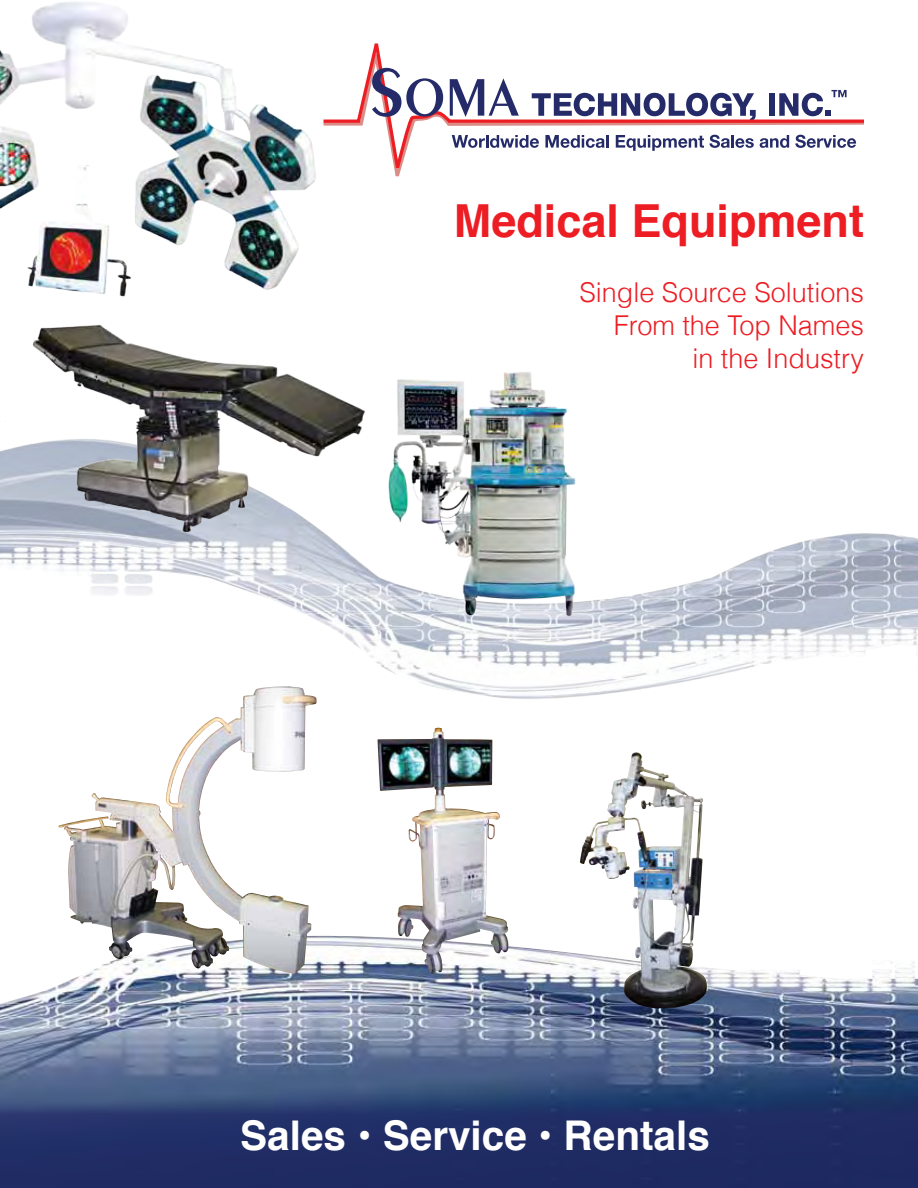
<style>
.page{position:relative;width:918px;height:1188px;background:#fff}
.page>*{position:absolute;margin:0;border:0;box-sizing:border-box;transform-origin:0 0}
.t1{font:700 45.6px "Helvetica";color:#ed1d24}
.t2{font:700 40.95px "Helvetica";color:#fff}
.t3{font:300 27.3px/32.8px "Helvetica";color:#ed1d24;text-align:right}
</style>
<div class="page">
<img style="left:0;top:447px;width:918px;height:283px">
<img style="left:0;top:910px;width:918px;height:184px">
<img style="left:0;top:2px;width:324px;height:295px">
<img style="left:58px;top:687px;width:222px;height:282px">
<svg style="left:324px;top:43px;width:540px;height:133px"></svg>
<svg style="left:372px;top:68px;width:71px;height:49px"></svg>
<svg style="left:450px;top:78px;width:69px;height:39px"></svg>
<svg style="left:779px;top:90px;width:68px;height:26px"></svg>
<svg style="left:452px;top:135px;width:87px;height:13px"></svg>
<svg style="left:545px;top:135px;width:64px;height:13px"></svg>
<svg style="left:616px;top:135px;width:138px;height:16px"></svg>
<svg style="left:760px;top:135px;width:29px;height:13px"></svg>
<svg style="left:795px;top:135px;width:61px;height:13px"></svg>
<img style="left:15px;top:324px;width:366px;height:218px">
<img style="left:381px;top:372px;width:222px;height:267px">
<img style="left:377px;top:729px;width:132px;height:245px">
<img style="left:580px;top:755px;width:61px;height:124px">
<div style="left:0;top:1094px;width:918px;height:94px;background:#242b68"></div>
<h1 class="t1" style="left:454px;top:184px;width:412px">Medical Equipment</h1>
<p class="t3" style="left:579px;top:276px;width:286px">Single Source Solutions<br>From the Top Names<br>in the Industry</p>
<h2 class="t2" style="left:240px;top:1103px;width:471px">Sales • Service • Rentals</h2>
</div>
